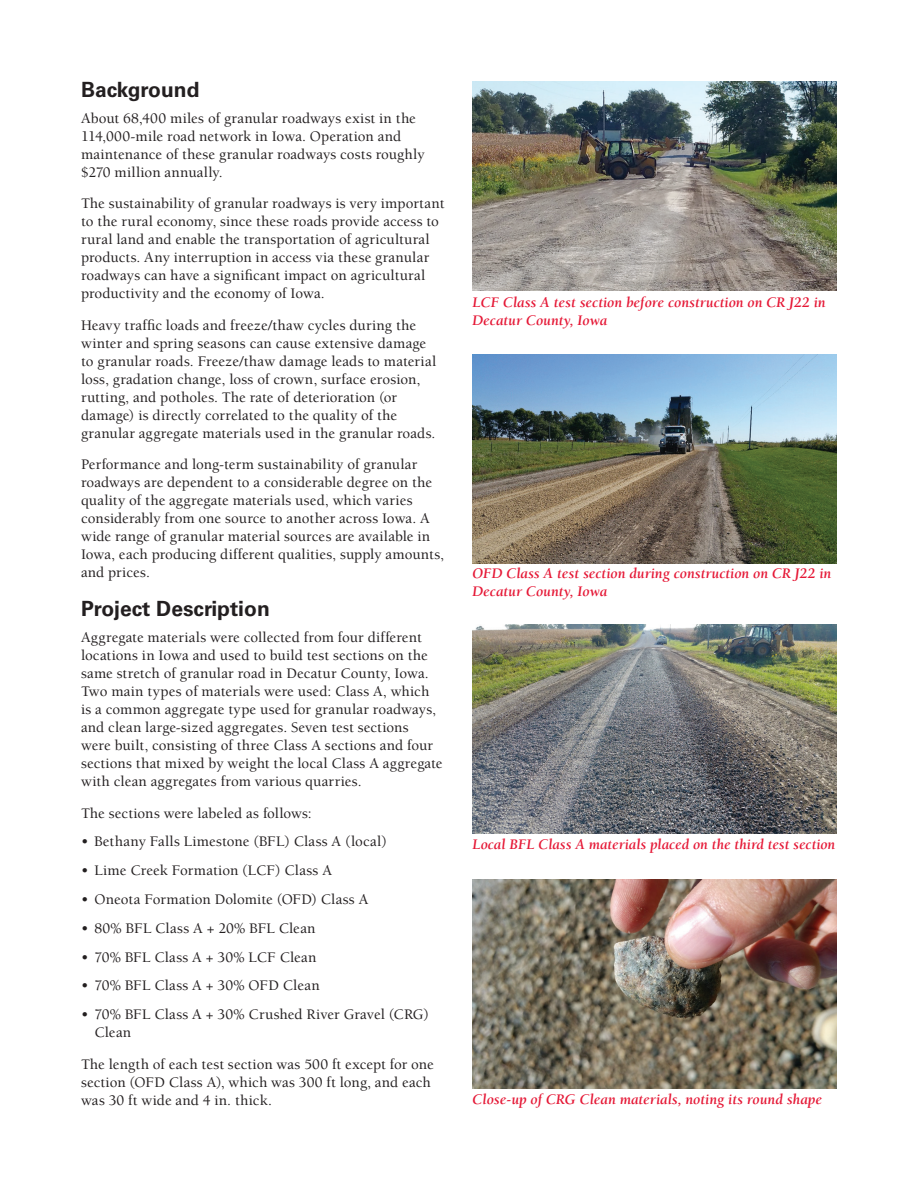
<style>
.page{position:relative;width:918px;height:1188px;background:#fff}
.page>*{position:absolute;margin:0;border:0;box-sizing:border-box;transform-origin:0 0}
.head_1{font:700 21px "Univers";color:#231f20}
.Body_text{font:500 15px/18px "Berkeley";letter-spacing:.01em;color:#231f20}
.t1{font:italic 700 15px/18px "Berkeley";color:#e51836}
</style>
<div class="page">
<img style="left:472px;top:81px;width:365px;height:209px">
<img style="left:472px;top:354px;width:365px;height:209px">
<img style="left:472px;top:624px;width:365px;height:210px">
<img style="left:472px;top:879px;width:365px;height:209px">
<h1 class="head_1" style="left:81px;top:77px;width:120px">Background</h1>
<p class="Body_text" style="left:81px;top:109px;width:345px">About 68,400 miles of granular roadways exist in the 114,000-mile road network in Iowa. Operation and maintenance of these granular roadways costs roughly $270 million annually.</p>
<p class="Body_text" style="left:81px;top:195px;width:365px">The sustainability of granular roadways is very important to the rural economy, since these roads provide access to rural land and enable the transportation of agricultural products. Any interruption in access via these granular roadways can have a significant impact on agricultural productivity and the economy of Iowa.</p>
<p class="Body_text" style="left:81px;top:316px;width:357px">Heavy traffic loads and freeze/thaw cycles during the winter and spring seasons can cause extensive damage to granular roads. Freeze/thaw damage leads to material loss, gradation change, loss of crown, surface erosion, rutting, and potholes. The rate of deterioration (or damage) is directly correlated to the quality of the granular aggregate materials used in the granular roads.</p>
<p class="Body_text" style="left:81px;top:456px;width:365px">Performance and long-term sustainability of granular roadways are dependent to a considerable degree on the quality of the aggregate materials used, which varies considerably from one source to another across Iowa. A wide range of granular material sources are available in Iowa, each producing different qualities, supply amounts, and prices.</p>
<h1 class="head_1" style="left:81px;top:596px;width:190px">Project Description</h1>
<p class="Body_text" style="left:81px;top:629px;width:363px">Aggregate materials were collected from four different locations in Iowa and used to build test sections on the same stretch of granular road in Decatur County, Iowa.<br>Two main types of materials were used: Class A, which is a common aggregate type used for granular roadways, and clean large-sized aggregates. Seven test sections<br>were built, consisting of three Class A sections and four sections that mixed by weight the local Class A aggregate with clean aggregates from various quarries.</p>
<p class="Body_text" style="left:81px;top:804px;width:232px">The sections were labeled as follows:</p>
<p class="Body_text" style="left:81px;top:833px;width:307px">• Bethany Falls Limestone (BFL) Class A (local)</p>
<p class="Body_text" style="left:81px;top:862px;width:253px">• Lime Creek Formation (LCF) Class A</p>
<p class="Body_text" style="left:81px;top:891px;width:289px">• Oneota Formation Dolomite (OFD) Class A</p>
<p class="Body_text" style="left:81px;top:919px;width:236px">• 80% BFL Class A + 20% BFL Clean</p>
<p class="Body_text" style="left:81px;top:948px;width:237px">• 70% BFL Class A + 30% LCF Clean</p>
<p class="Body_text" style="left:81px;top:977px;width:240px">• 70% BFL Class A + 30% OFD Clean</p>
<p class="Body_text" style="left:94px;top:1006px;width:336px;text-indent:-14px">• 70% BFL Class A + 30% Crushed River Gravel (CRG)<br>Clean</p>
<p class="Body_text" style="left:81px;top:1055px;width:354px">The length of each test section was 500 ft except for one section (OFD Class A), which was 300 ft long, and each was 30 ft wide and 4 in. thick.</p>
<p class="t1" style="left:472px;top:293px;width:355px">LCF Class A test section before construction on CR J22 in<br>Decatur County, Iowa</p>
<p class="t1" style="left:472px;top:565px;width:360px">OFD Class A test section during construction on CR J22 in<br>Decatur County, Iowa</p>
<p class="t1" style="left:472px;top:836px;width:364px">Local BFL Class A materials placed on the third test section</p>
<p class="t1" style="left:472px;top:1091px;width:351px">Close-up of CRG Clean materials, noting its round shape</p>
</div>
